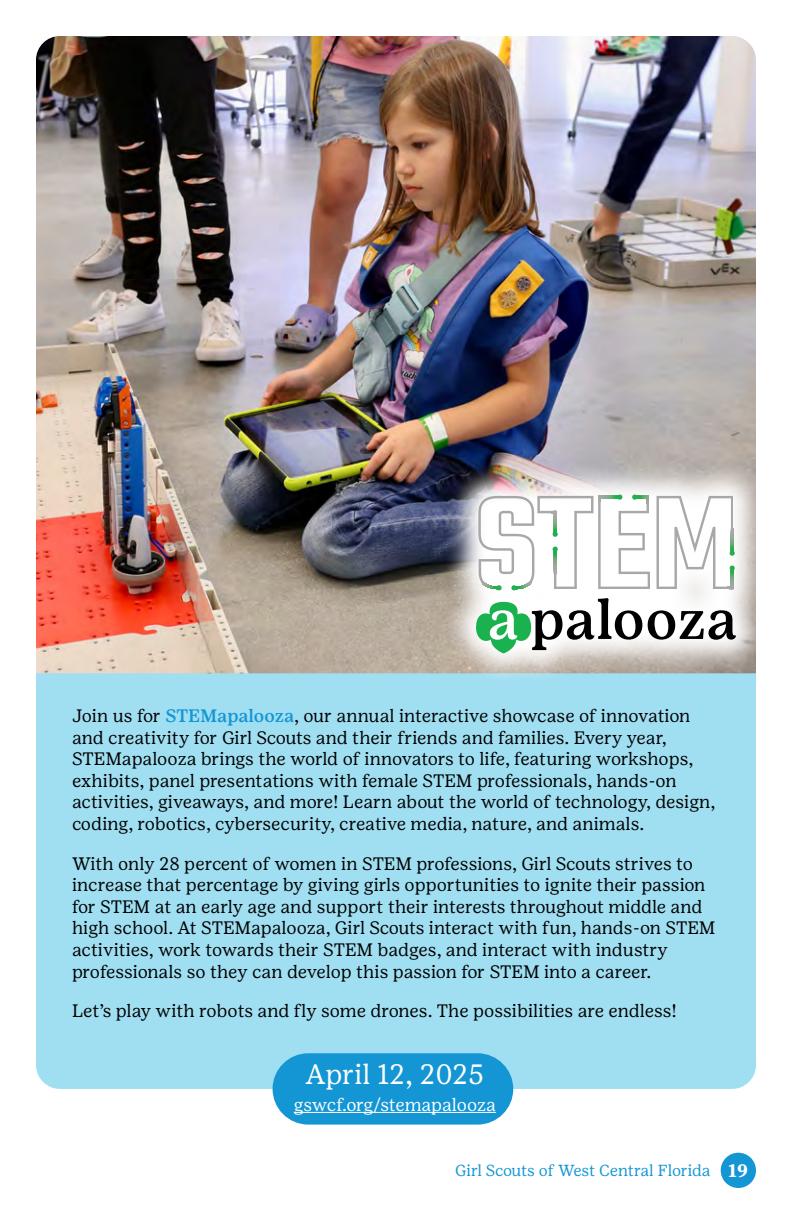
<style>
.page{position:relative;width:792px;height:1224px;background:#fff}
.page>*{position:absolute;margin:0;border:0;box-sizing:border-box;transform-origin:0 0}
.t1{font:28px "Girl Scout Text";color:#fff}
.t2{font:18px/21.6px "Girl Scout Text";color:#000}
.t3{font:18px "Girl Scout Text";letter-spacing:-.015em;color:#fff}
.t4{font:16px "Girl Scout Text";letter-spacing:-.02em;color:#1496d4}
.s1{font-weight:500;color:#1496d4}
.s2{font-weight:700;font-size:18px;color:#fff}
</style>
<div class="page">
<div style="left:36px;top:339px;width:720px;height:750px;background:#a0def1;border-radius:24px"></div>
<img style="left:36px;top:36px;width:720px;height:637px">
<svg style="left:442px;top:461px;width:314px;height:216px;background:#c3c0bf"></svg>
<svg style="left:657px;top:496px;width:78px;height:93px;background:#ebedeb"></svg>
<svg style="left:478px;top:495px;width:172px;height:95px;background:#eef0ef"></svg>
<svg style="left:648px;top:610px;width:88px;height:30px;background:#919190"></svg>
<svg style="left:476px;top:598px;width:166px;height:55px;background:#a9c1b0"></svg>
<div style="left:273px;top:1053px;width:240px;height:72px;background:#1496d4;border-radius:36px"></div>
<hr style="left:294px;top:1112px;width:202px;height:1px;background:#fff">
<div style="left:721px;top:1153px;width:35px;height:35px;background:#1496d4;border-radius:50%"></div>
<p class="t2" style="left:72px;top:705px;width:645px">Join us for <span class="s1">STEMapalooza</span>, our annual interactive showcase of innovation and creativity for Girl Scouts and their friends and families. Every year, STEMapalooza brings the world of innovators to life, featuring workshops, exhibits, panel presentations with female STEM professionals, hands-on activities, giveaways, and more! Learn about the world of technology, design, coding, robotics, cybersecurity, creative media, nature, and animals.</p>
<p class="t2" style="left:72px;top:853px;width:645px">With only 28 percent of women in STEM professions, Girl Scouts strives to increase that percentage by giving girls opportunities to ignite their passion for STEM at an early age and support their interests throughout middle and high school. At STEMapalooza, Girl Scouts interact with fun, hands-on STEM activities, work towards their STEM badges, and interact with industry professionals so they can develop this passion for STEM into a career.</p>
<p class="t2" style="left:72px;top:1000px;width:606px">Let’s play with robots and fly some drones. The possibilities are endless!</p>
<h1 class="t1" style="left:306px;top:1058px;width:180px">April 12, 2025</h1>
<p class="t3" style="left:294px;top:1094px;width:204px">gswcf.org/stemapalooza</p>
<p class="t4" style="left:455px;top:1161px;width:295px">Girl Scouts of West Central Florida <span class="s2">19</span></p>
</div>
